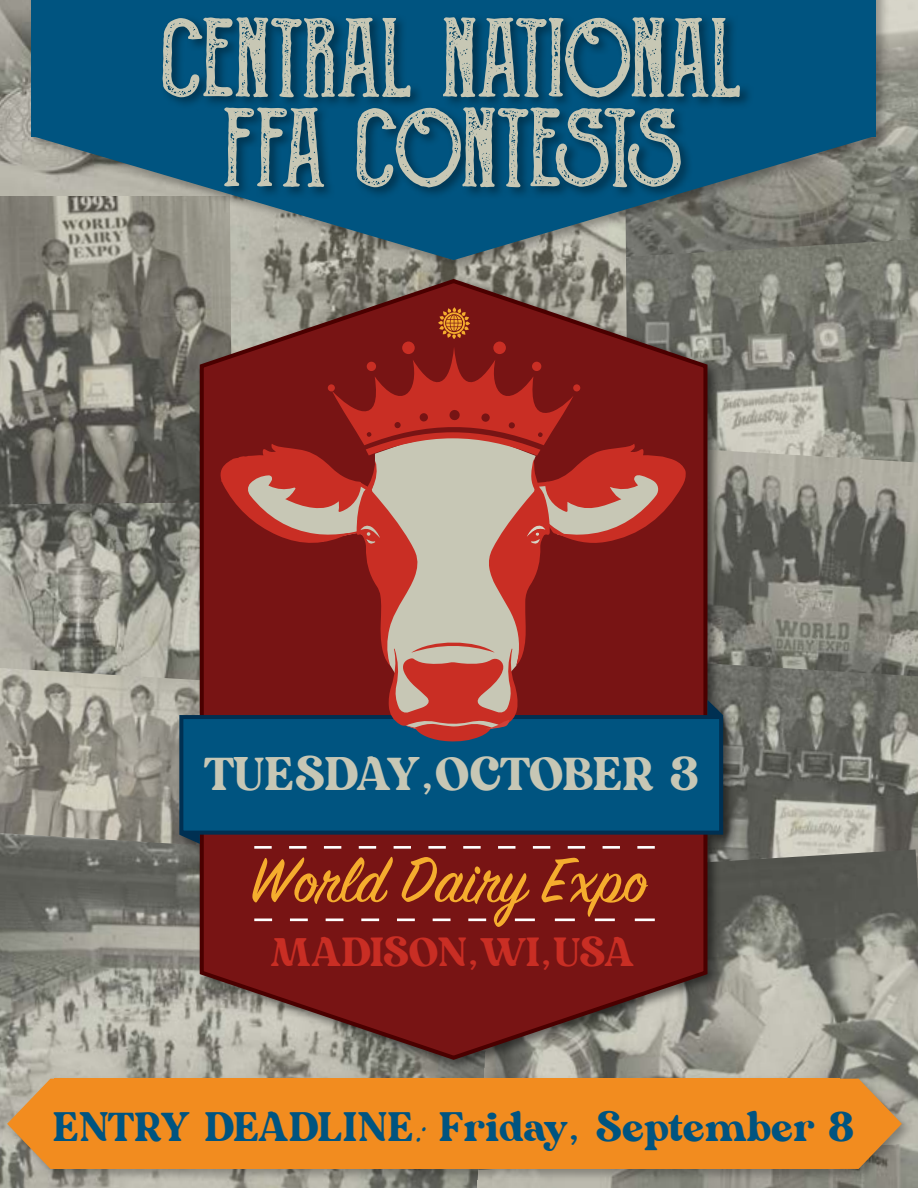
<style>
.page{position:relative;width:918px;height:1188px;background:#fff}
.page>*{position:absolute;margin:0;border:0;box-sizing:border-box;transform-origin:0 0}
.t1{font:105px/90px "The Goldsmith Vintage";color:#c7c7b4;text-align:center}
.t2{font:48px "Mogena";letter-spacing:-.01em;color:#c7c7b5}
.t3{font:42px "Mogena";color:#005480}
.t4{font:41.4px "Mogena";letter-spacing:-.015em;color:#c92e24}
.s1{font-family:"Sign Painter House Script Rg"}
</style>
<div class="page">
<img style="left:0;top:195px;width:229px;height:307px">
<img style="left:0;top:0;width:28px;height:195px">
<img style="left:889px;top:0;width:29px;height:239px">
<img style="left:497px;top:1170px;width:421px;height:18px">
<img style="left:736px;top:676px;width:182px;height:173px">
<img style="left:627px;top:239px;width:291px;height:206px">
<img style="left:736px;top:445px;width:182px;height:231px">
<img style="left:497px;top:849px;width:421px;height:321px">
<img style="left:0;top:502px;width:176px;height:166px">
<img style="left:0;top:845px;width:497px;height:343px">
<img style="left:0;top:668px;width:176px;height:177px">
<div style="left:28px;top:0;width:861px;height:273px;background:#000;opacity:.3"></div>
<div style="left:31px;top:0;width:845px;height:136px;background:#005480"></div>
<svg style="left:31px;top:136px;width:845px;height:124px;background:#6b7f82"></svg>
<div style="left:159px;top:13px;width:595px;height:188px;background:#000;opacity:.4"></div>
<div style="left:176px;top:276px;width:560px;height:796px;background:#000;opacity:.5"></div>
<svg style="left:198px;top:276px;width:511px;height:786px;background:#7d3c39"></svg>
<svg style="left:707px;top:700px;width:16px;height:15px"></svg>
<svg style="left:179px;top:835px;width:21px;height:9px"></svg>
<div style="left:179px;top:715px;width:544px;height:120px;background:#005480;border:4px solid #003052"></div>
<div style="left:493px;top:342px;width:13px;height:12px;background:#c92e24;border-radius:50%"></div>
<div style="left:402px;top:342px;width:13px;height:12px;background:#c92e24;border-radius:50%"></div>
<svg style="left:438px;top:307px;width:32px;height:32px"></svg>
<svg style="left:219px;top:347px;width:467px;height:395px;background:#913e3b"></svg>
<svg style="left:252px;top:857px;width:403px;height:70px;background:#93371d"></svg>
<svg style="left:254px;top:846px;width:401px;height:3px"></svg>
<div style="left:4px;top:1075px;width:910px;height:107px;background:#000;opacity:.3"></div>
<div style="left:54px;top:1079px;width:786px;height:90px;background:#f28c1f"></div>
<svg style="left:840px;top:1079px;width:62px;height:90px;background:#cf8d42"></svg>
<svg style="left:7px;top:1079px;width:47px;height:90px;background:#cd9656"></svg>
<h1 class="t1" style="left:161px;top:21px;width:582px">CENTRAL NATIONAL<br>FFA CONTESTS</h1>
<p class="t2" style="left:207px;top:755px;width:494px">TUESDAY, OCTOBER 3</p>
<p class="t4" style="left:271px;top:936px;width:365px">MADISON, WI, USA</p>
<p class="t3" style="left:54px;top:1111px;width:803px">ENTRY DEADLINE<span class="s1">:</span> Friday, September 8</p>
</div>
